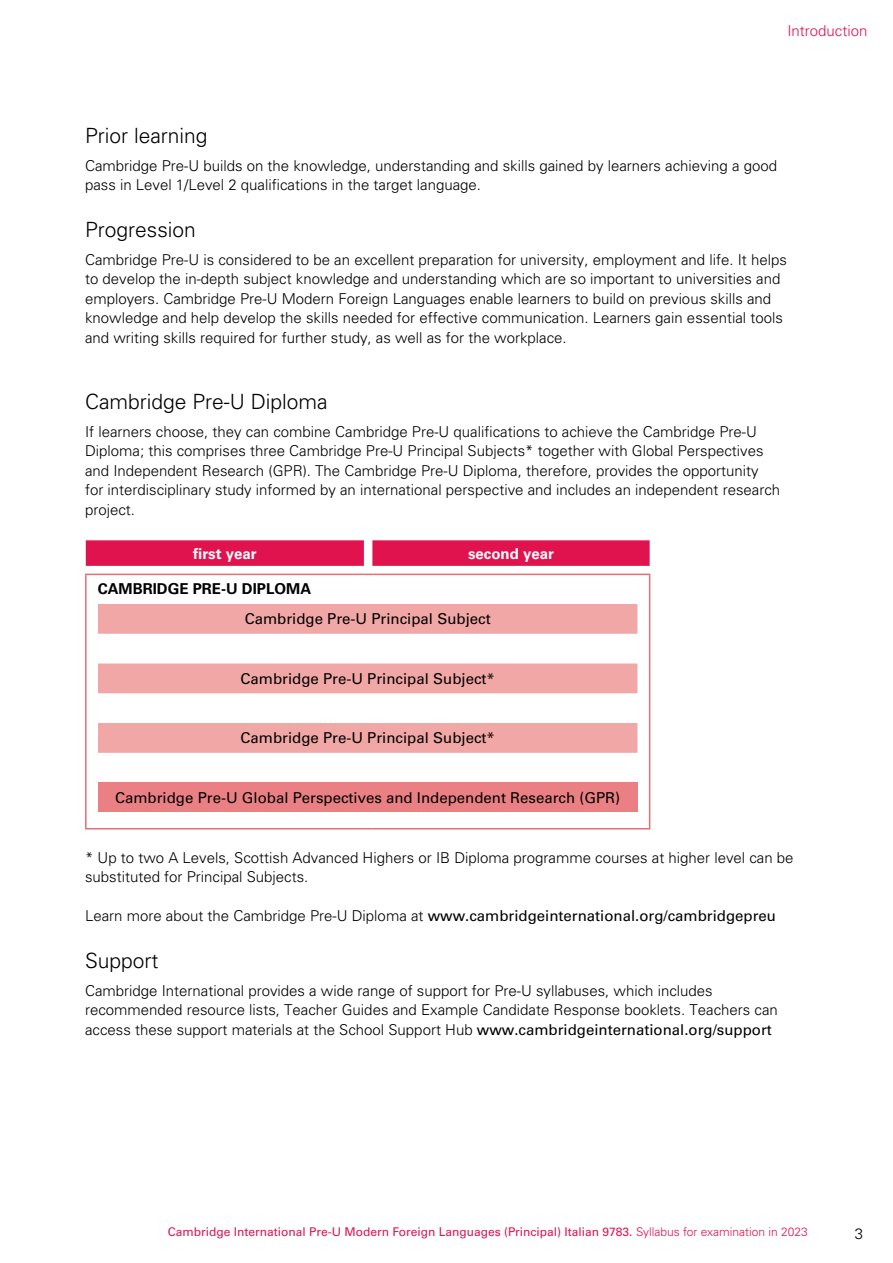
<style>
.page{position:relative;width:893px;height:1263px;background:#fff}
.page>*{position:absolute;margin:0;border:0;box-sizing:border-box;transform-origin:0 0}
.t1{font:300 21px "Univers LT Std";color:#000}
.t2{font:300 15px/19.5px "Univers LT Std";color:#000}
.t3{font:15px "Univers LT Std";color:#000}
.t4{font:700 15px "Univers LT Std";color:#000}
.t5{font:700 15px "Univers LT Std";color:#fff}
.t6{font:300 15px "Univers LT Std";color:#e1134f}
.t7{font:12px "Univers LT Std";color:#e1134f}
.s1{font-weight:300}
.s2{font-weight:400}
</style>
<div class="page">
<svg style="left:86px;top:540px;width:564px;height:26px;background:#e21b54"></svg>
<hr style="left:85px;top:574px;width:279px;height:1px;background:#e96d75">
<hr style="left:85px;top:575px;width:2px;height:253px;background:#e96d75">
<hr style="left:372px;top:574px;width:278px;height:1px;background:#e96d75">
<hr style="left:649px;top:575px;width:1px;height:253px;background:#e96d75">
<hr style="left:85px;top:828px;width:279px;height:1px;background:#e96d75">
<hr style="left:372px;top:828px;width:278px;height:1px;background:#e96d75">
<svg style="left:98px;top:604px;width:539px;height:149px;fill:#f1a7a5"></svg>
<div style="left:98px;top:782px;width:539px;height:30px;background:#eb8084"></div>
<p class="t6" style="left:787px;top:22px;width:82px">Introduction</p>
<h1 class="t1" style="left:85px;top:123px;width:124px">Prior learning</h1>
<p class="t2" style="left:85px;top:156px;width:693px">Cambridge Pre-U builds on the knowledge, understanding and skills gained by learners achieving a good pass in Level 1/Level 2 qualifications in the target language.</p>
<h1 class="t1" style="left:85px;top:217px;width:112px">Progression</h1>
<p class="t2" style="left:85px;top:250px;width:703px">Cambridge Pre-U is considered to be an excellent preparation for university, employment and life. It helps to develop the in-depth subject knowledge and understanding which are so important to universities and employers. Cambridge Pre-U Modern Foreign Languages enable learners to build on previous skills and knowledge and help develop the skills needed for effective communication. Learners gain essential tools and writing skills required for further study, as well as for the workplace.</p>
<h1 class="t1" style="left:85px;top:389px;width:244px">Cambridge Pre-U Diploma</h1>
<p class="t2" style="left:85px;top:422px;width:697px">If learners choose, they can combine Cambridge Pre-U qualifications to achieve the Cambridge Pre-U Diploma; this comprises three Cambridge Pre-U Principal Subjects* together with Global Perspectives and Independent Research (GPR). The Cambridge Pre-U Diploma, therefore, provides the opportunity for interdisciplinary study informed by an international perspective and includes an independent research project.</p>
<p class="t5" style="left:193px;top:544px;width:65px">first year</p>
<p class="t5" style="left:468px;top:544px;width:87px">second year</p>
<p class="t4" style="left:98px;top:580px;width:215px">CAMBRIDGE PRE-U DIPLOMA</p>
<p class="t3" style="left:245px;top:610px;width:247px">Cambridge Pre-U Principal Subject</p>
<p class="t3" style="left:241px;top:670px;width:256px">Cambridge Pre-U Principal Subject*</p>
<p class="t3" style="left:241px;top:729px;width:256px">Cambridge Pre-U Principal Subject*</p>
<p class="t3" style="left:115px;top:789px;width:507px">Cambridge Pre-U Global Perspectives and Independent Research (GPR)</p>
<p class="t2" style="left:85px;top:847px;width:710px">* Up to two A Levels, Scottish Advanced Highers or IB Diploma programme courses at higher level can be substituted for Principal Subjects.</p>
<p class="t3" style="left:85px;top:907px;width:692px"><span class="s1">Learn more about the Cambridge Pre-U Diploma at</span> www.cambridgeinternational.org/cambridgepreu</p>
<h1 class="t1" style="left:85px;top:947px;width:75px">Support</h1>
<p class="t2" style="left:85px;top:980px;width:694px">Cambridge International provides a wide range of support for Pre-U syllabuses, which includes recommended resource lists, Teacher Guides and Example Candidate Response booklets. Teachers can access these support materials at the School Support Hub <span class="s2">www.cambridgeinternational.org/support</span></p>
<p class="t7" style="left:168px;top:1225px;width:641px">Cambridge International Pre-U Modern Foreign Languages (Principal) Italian 9783. <span class="s1">Syllabus for examination in 2023</span></p>
<p class="t2" style="left:855px;top:1223px;width:10px">3</p>
</div>
